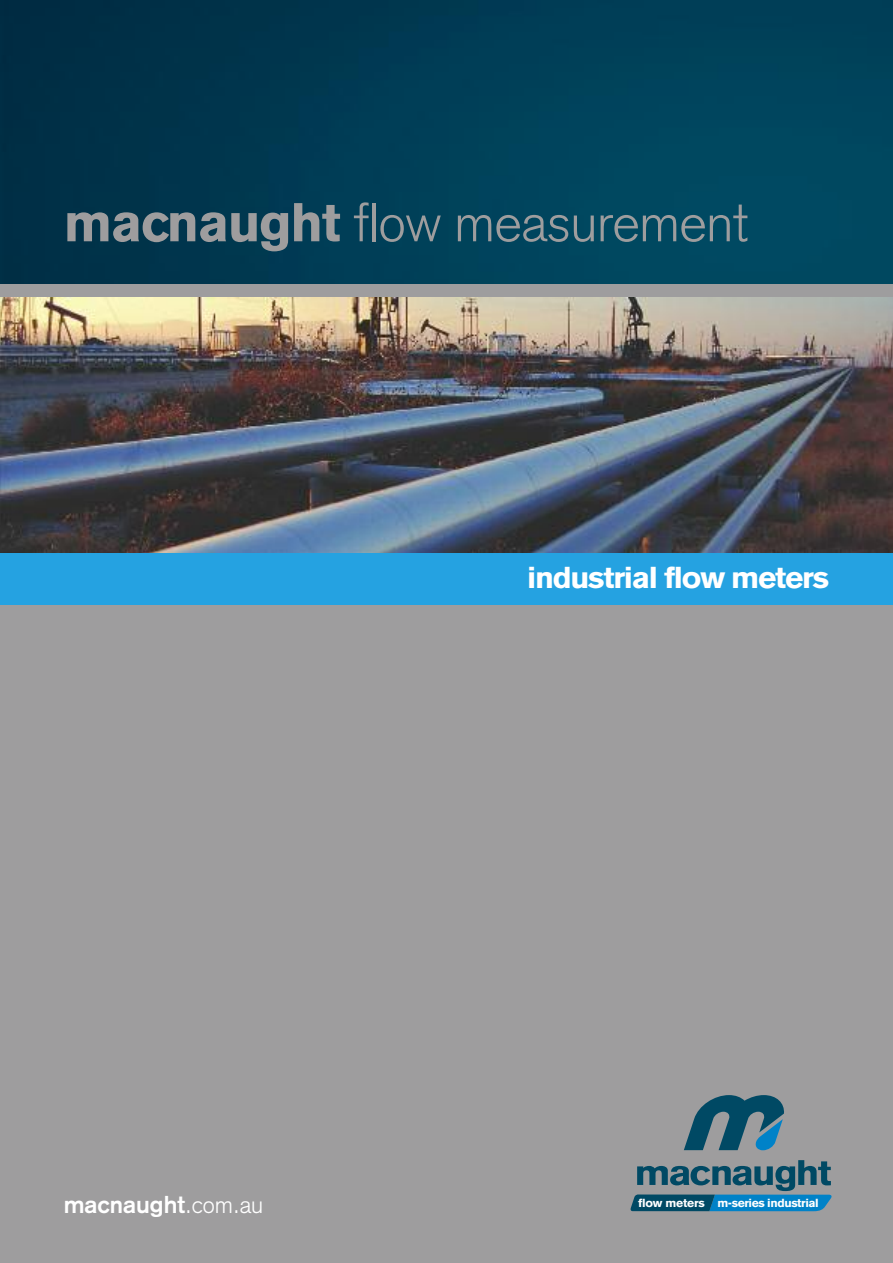
<style>
.page{position:relative;width:893px;height:1263px;background:#9e9d9e}
.page>*{position:absolute;margin:0;border:0;box-sizing:border-box;transform-origin:0 0}
.t1{font:300 54px "Akzidenz Grotesk BE";letter-spacing:-.025em;color:#9e9d9e}
.t2{font:700 30px "Akzidenz Grotesk BE";letter-spacing:-.04em;color:#fff;scale:1.05 1}
.t3{font:700 24px "Akzidenz Grotesk";color:#fff}
.t4{font:700 11.7px "Akzidenz Grotesk BE";letter-spacing:-.035em;color:#fff;scale:1.05 1}
.s1{font-weight:700}
.s2{font-weight:300}
</style>
<div class="page">
<img style="left:0;top:0;width:893px;height:284px">
<svg style="left:684px;top:1095px;width:100px;height:55px"></svg>
<svg style="left:630px;top:1160px;width:202px;height:51px"></svg>
<div style="left:0;top:553px;width:893px;height:52px;background:#25a2e1"></div>
<img style="left:0;top:298px;width:893px;height:255px">
<h1 class="t1" style="left:64px;top:199px;width:686px"><span class="s1">macnaught</span> flow measurement</h1>
<h3 class="t3" style="left:64px;top:1195px;width:201px">macnaught<span class="s2">.com.au</span></h3>
<h2 class="t2" style="left:527px;top:566px;width:289px">industrial flow meters</h2>
<p class="t4" style="left:638px;top:1198px;width:173px">flow meters m-series industrial</p>
</div>
